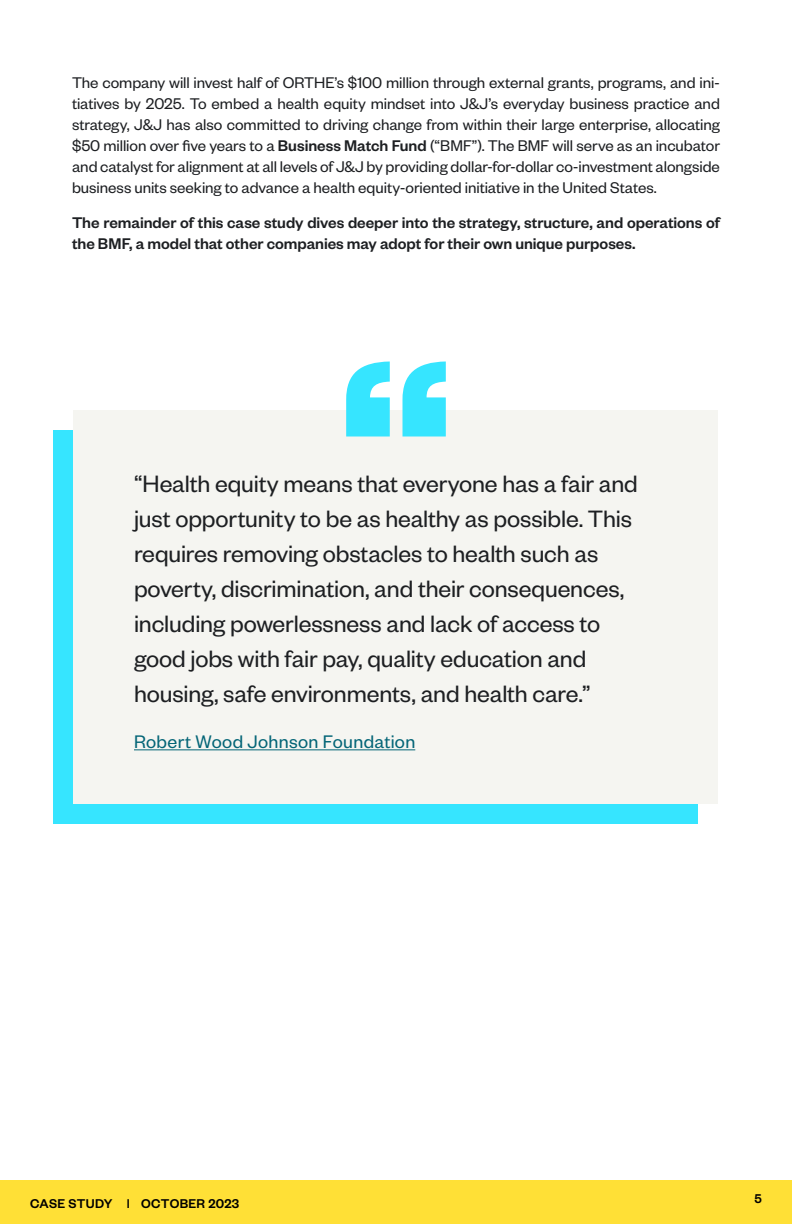
<style>
.page{position:relative;width:792px;height:1224px;background:#fff}
.page>*{position:absolute;margin:0;border:0;box-sizing:border-box;transform-origin:0 0}
.t1{font:26px/35px "Founders Grotesk";letter-spacing:-.005em;color:#1d1f22}
.t2{font:20px "Founders Grotesk";letter-spacing:.015em;color:#046577}
.t3{font:17px/21px "Founders Grotesk";letter-spacing:-.005em;color:#1d1f22;text-align:justify}
.t4{font:500 17px/21px "Founders Grotesk";color:#1d1f22}
.t5{font:500 14px "Founders Grotesk";letter-spacing:.02em;color:#000}
.s1{font-weight:500}
</style>
<div class="page">
<div style="left:0;top:1180px;width:792px;height:44px;background:#ffe036"></div>
<div style="left:54px;top:430px;width:644px;height:394px;background:#36e5ff"></div>
<div style="left:74px;top:410px;width:644px;height:394px;background:#f5f5f1"></div>
<hr style="left:134px;top:749px;width:281px;height:1px;background:#046577">
<svg style="left:346px;top:362px;width:100px;height:74px"></svg>
<p class="t3" style="left:72px;top:72px;width:650px">The company will invest half of ORTHE’s $100 million through external grants, programs, and ini&shy;tiatives by 2025. To embed a health equity mindset into J&amp;J’s everyday business practice and strategy, J&amp;J has also committed to driving change from within their large enterprise, allocating $50 million over five years to a <span class="s1">Business Match Fund</span> (“BMF”). The BMF will serve as an incubator and catalyst for alignment at all levels of J&amp;J by providing dollar-for-dollar co-investment alongside business units seeking to advance a health equity-oriented initiative in the United States.</p>
<p class="t4" style="left:72px;top:211px;width:649px">The remainder of this case study dives deeper into the strategy, structure, and operations of the BMF, a model that other companies may adopt for their own unique purposes.</p>
<p class="t1" style="left:134px;top:465px;width:505px">“Health equity means that everyone has a fair and just opportunity to be as healthy as possible. This requires removing obstacles to health such as poverty, discrimination, and their consequences, including powerlessness and lack of access to good jobs with fair pay, quality education and housing, safe environments, and health care.”</p>
<p class="t2" style="left:134px;top:730px;width:283px">Robert Wood Johnson Foundation</p>
<p class="t5" style="left:30px;top:1195px;width:211px">CASE STUDY | OCTOBER 2023</p>
<p class="t5" style="left:755px;top:1190px;width:9px">5</p>
</div>
